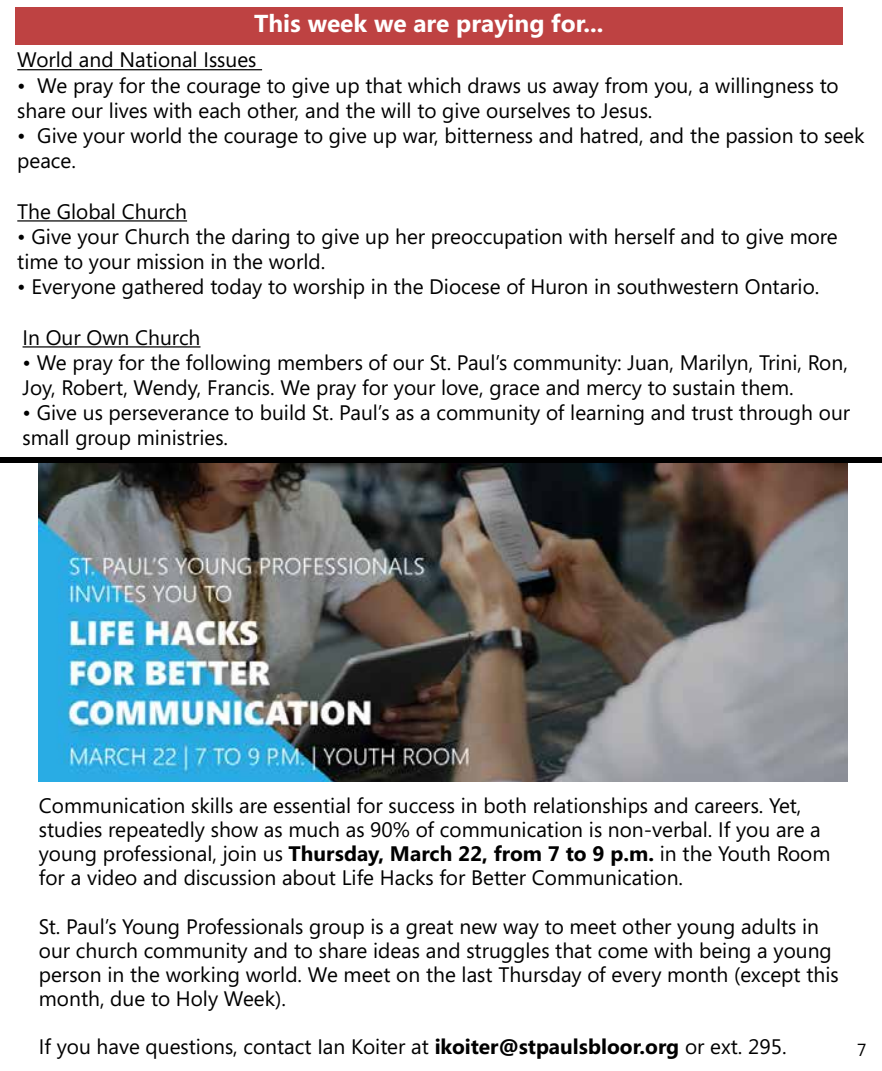
<style>
.page{position:relative;width:882px;height:1071px;background:#fff}
.page>*{position:absolute;margin:0;border:0;box-sizing:border-box;transform-origin:0 0}
.t1{font:700 24.5px "Segoe";color:#fff}
.t2{font:21px/24.2px "Segoe";color:#000}
.t3{font:17.5px "Segoe";color:#000}
.s1{font-weight:700}
</style>
<div class="page">
<div style="left:15px;top:7px;width:827px;height:37px;background:#be4242"></div>
<hr style="left:17px;top:69px;width:245px;height:1px;background:#000">
<hr style="left:17px;top:220px;width:170px;height:2px;background:#000">
<hr style="left:23px;top:346px;width:178px;height:2px;background:#000">
<div style="left:0;top:457px;width:882px;height:6px;background:#000"></div>
<img style="left:39px;top:463px;width:809px;height:319px">
<p class="t1" style="left:254px;top:6px;width:351px">This week we are praying for...</p>
<p class="t2" style="left:17px;top:47px;width:241px">World and National Issues</p>
<p class="t2" style="left:17px;top:72px;width:823px;line-height:25.2px">• We pray for the courage to give up that which draws us away from you, a willingness to share our lives with each other, and the will to give ourselves to Jesus.</p>
<p class="t2" style="left:17px;top:122px;width:849px;line-height:25.2px">• Give your world the courage to give up war, bitterness and hatred, and the passion to seek peace.</p>
<p class="t2" style="left:17px;top:198px;width:171px">The Global Church</p>
<p class="t2" style="left:17px;top:223px;width:822px;line-height:25.2px">• Give your Church the daring to give up her preoccupation with herself and to give more time to your mission in the world.</p>
<p class="t2" style="left:17px;top:274px;width:804px">• Everyone gathered today to worship in the Diocese of Huron in southwestern Ontario.</p>
<p class="t2" style="left:23px;top:324px;width:179px">In Our Own Church</p>
<p class="t2" style="left:23px;top:349px;width:827px;line-height:25.2px">• We pray for the following members of our St. Paul’s community: Juan, Marilyn, Trini, Ron,<br>Joy, Robert, Wendy, Francis. We pray for your love, grace and mercy to sustain them.</p>
<p class="t2" style="left:23px;top:400px;width:829px;line-height:25.2px">• Give us perseverance to build St. Paul’s as a community of learning and trust through our small group ministries.</p>
<p class="t2" style="left:39px;top:793px;width:793px">Communication skills are essential for success in both relationships and careers. Yet, studies repeatedly show as much as 90% of communication is non-verbal. If you are a young professional, join us <span class="s1">Thursday, March 22, from 7 to 9 p.m.</span> in the Youth Room for a video and discussion about Life Hacks for Better Communication.</p>
<p class="t2" style="left:39px;top:914px;width:801px">St. Paul’s Young Professionals group is a great new way to meet other young adults in our church community and to share ideas and struggles that come with being a young person in the working world. We meet on the last Thursday of every month (except this month, due to Holy Week).</p>
<p class="t2" style="left:39px;top:1034px;width:749px">If you have questions, contact Ian Koiter at <span class="s1">ikoiter@stpaulsbloor.org</span> or ext. 295.</p>
<p class="t3" style="left:857px;top:1038px;width:11px">7</p>
</div>
